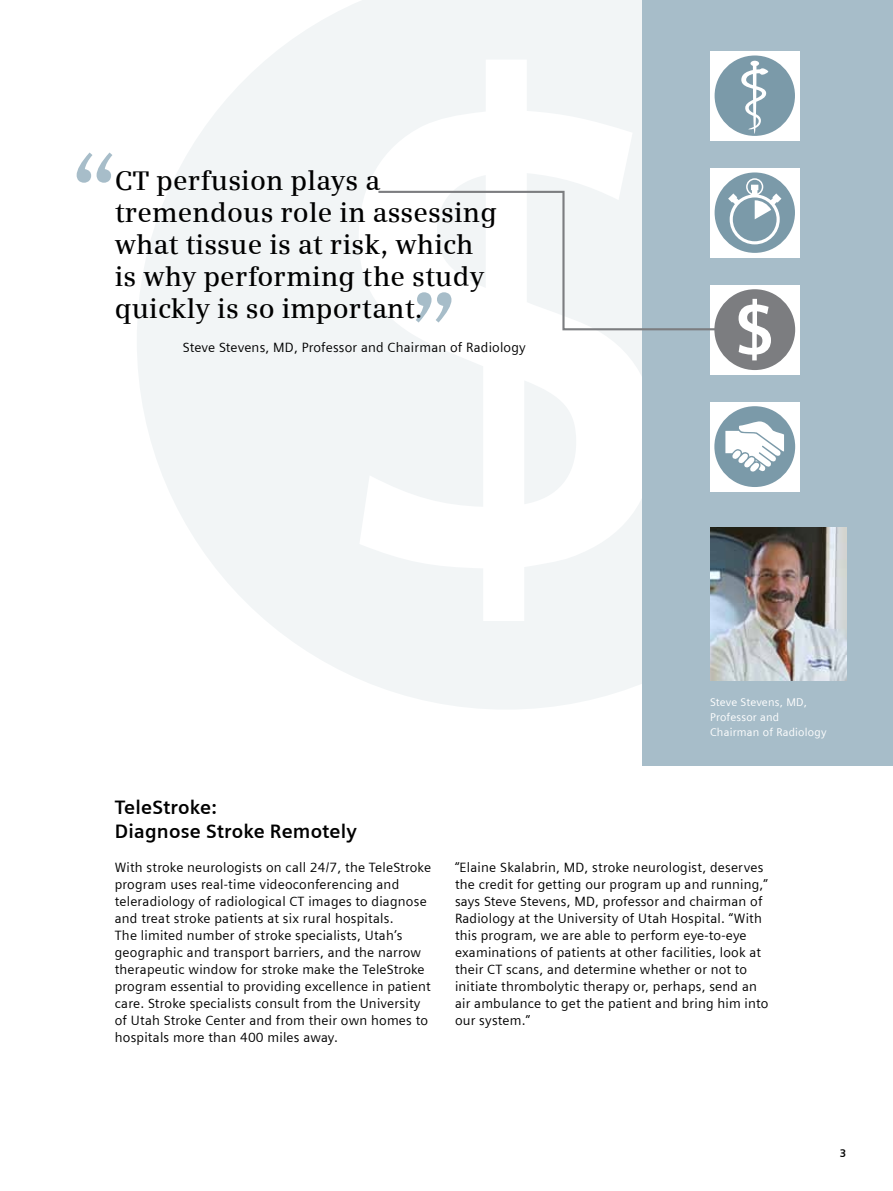
<style>
.page{position:relative;width:893px;height:1191px;background:#fff}
.page>*{position:absolute;margin:0;border:0;box-sizing:border-box;transform-origin:0 0}
.t1{font:600 108px "Siemens Serif";color:#a7bdc9}
.t2{font:600 27px/32px "Siemens Serif";letter-spacing:.005em;color:#000}
.t3{font:700 19.5px/23.4px "Siemens Sans";letter-spacing:.01em;color:#000}
.t4{font:13.5px/17px "Siemens Sans";letter-spacing:.015em;color:#000}
.t5{font:11.25px/14.9px "Siemens Sans";letter-spacing:.02em;color:#fff}
.t6{font:700 11.25px "Siemens Sans";color:#000}
</style>
<div class="page">
<svg style="left:137px;top:0;width:505px;height:709px;fill:#f2f5f6"></svg>
<svg style="left:359px;top:60px;width:283px;height:561px"></svg>
<div style="left:642px;top:0;width:251px;height:765px;background:#a7bdc9"></div>
<img style="left:710px;top:527px;width:136px;height:153px">
<div style="left:710px;top:51px;width:89px;height:89px;background:#fff"></div>
<div style="left:715px;top:55px;width:80px;height:81px;background:#7b9aa9;border-radius:50%"></div>
<svg style="left:741px;top:61px;width:27px;height:73px"></svg>
<div style="left:710px;top:168px;width:89px;height:89px;background:#fff"></div>
<div style="left:715px;top:172px;width:80px;height:81px;background:#7b9aa9;border-radius:50%"></div>
<svg style="left:728px;top:178px;width:53px;height:66px"></svg>
<div style="left:710px;top:285px;width:89px;height:89px;background:#fff"></div>
<div style="left:714px;top:289px;width:81px;height:81px;background:#7c7d80;border-radius:50%"></div>
<svg style="left:739px;top:299px;width:32px;height:61px"></svg>
<div style="left:710px;top:402px;width:89px;height:89px;background:#fff"></div>
<div style="left:714px;top:406px;width:81px;height:81px;background:#7b9aa9;border-radius:50%"></div>
<svg style="left:725px;top:421px;width:59px;height:51px"></svg>
<svg style="left:376px;top:190px;width:343px;height:141px"></svg>
<h1 class="t1" style="left:69px;top:133px;width:51px">“</h1>
<h2 class="t2" style="left:115px;top:165px;width:384px">CT perfusion plays a tremendous role in assessing what tissue is at risk, which is why performing the study quickly is so important.</h2>
<p class="t4" style="left:183px;top:339px;width:345px">Steve Stevens, MD, Professor and Chairman of Radiology</p>
<h1 class="t1" style="left:409px;top:272px;width:51px">”</h1>
<p class="t5" style="left:710px;top:695px;width:118px">Steve Stevens, MD,<br>Professor and<br>Chairman of Radiology</p>
<h3 class="t3" style="left:115px;top:796px;width:243px">TeleStroke:<br>Diagnose Stroke Remotely</h3>
<p class="t4" style="left:115px;top:859px;width:318px">With stroke neurologists on call 24/7, the TeleStroke program uses real-time videoconferencing and teleradiology of radiological CT images to diagnose and treat stroke patients at six rural hospitals.<br>The limited number of stroke specialists, Utah’s geographic and transport barriers, and the narrow therapeutic window for stroke make the TeleStroke program essential to providing excellence in patient care. Stroke specialists consult from the University of Utah Stroke Center and from their own homes to hospitals more than 400 miles away.</p>
<p class="t4" style="left:455px;top:859px;width:315px">“Elaine Skalabrin, MD, stroke neurologist, deserves the credit for getting our program up and running,” says Steve Stevens, MD, professor and chairman of Radiology at the University of Utah Hospital. “With this program, we are able to perform eye-to-eye examinations of patients at other facilities, look at their CT scans, and determine whether or not to initiate thrombolytic therapy or, perhaps, send an air ambulance to get the patient and bring him into our system.”</p>
<p class="t6" style="left:840px;top:1146px;width:8px">3</p>
</div>
